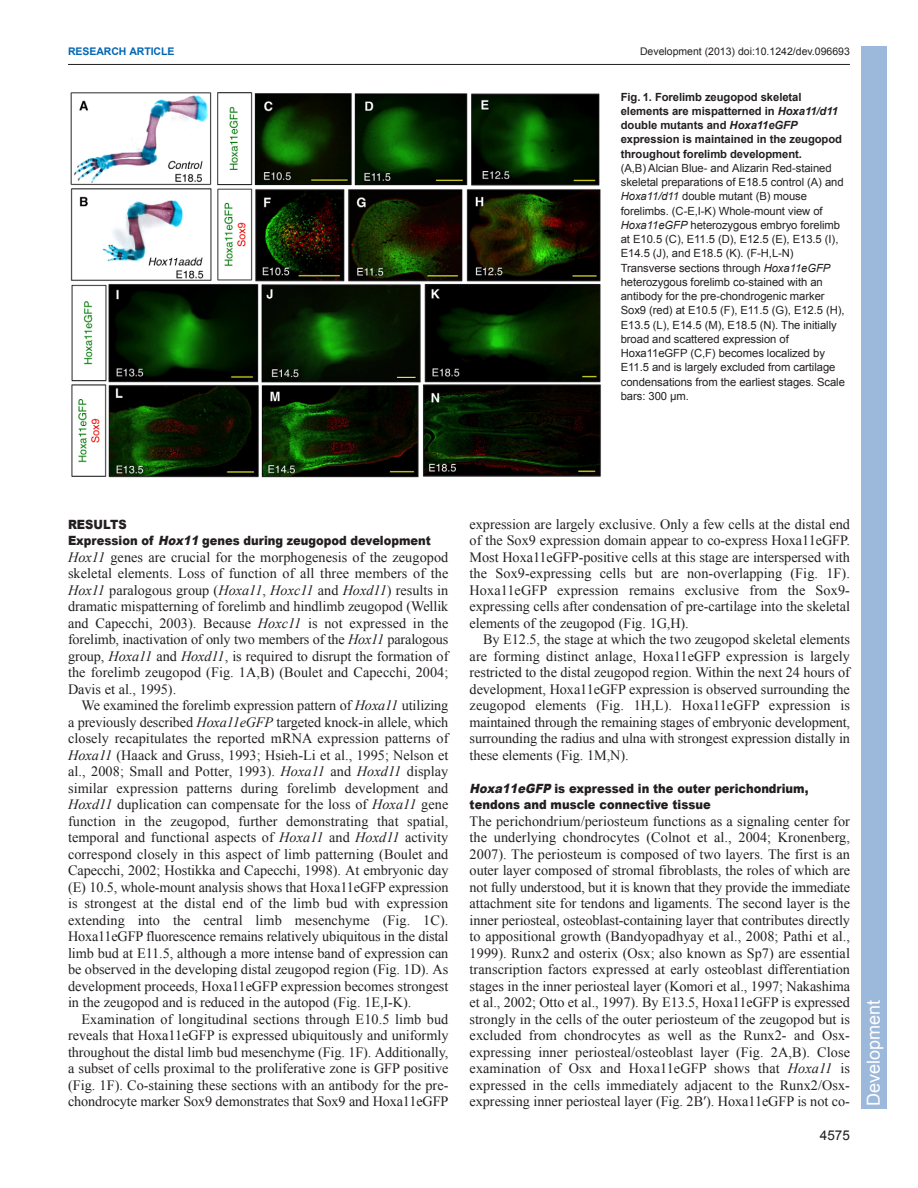
<style>
.page{position:relative;width:918px;height:1188px;background:#fff}
.page>*{position:absolute;margin:0;border:0;box-sizing:border-box;transform-origin:0 0}
.t1{font:18px "Arial";color:#fff}
.t2{font:14.25px/16.5px "Times New Roman";letter-spacing:-.005em;color:#231f20;text-align:justify}
.t3{font:13.5px "Arial";color:#231f20}
.t4{font:900 12.75px/16.5px "Arial";color:#231f20;scale:.9 1}
.t5{font:11.25px/14.2px "Arial";letter-spacing:-.005em;color:#231f20}
.t6{font:700 11.25px/14.2px "Arial";letter-spacing:-.005em;color:#231f20}
.t7{font:10.5px "Arial";color:#231f20}
.t8{font:700 10.5px "Arial";letter-spacing:-.005em;color:#0166b3}
.s1{font-style:italic}
</style>
<div class="page">
<hr style="left:68px;top:64px;width:782px;height:1px;background:#231f20">
<img style="left:70px;top:92px;width:531px;height:386px">
<div style="left:861px;top:46px;width:25px;height:1063px;background:#9cb9db"></div>
<p class="t8" style="left:68px;top:45px;width:108px">RESEARCH ARTICLE</p>
<p class="t7" style="left:640px;top:45px;width:211px">Development (2013) doi:10.1242/dev.096693</p>
<p class="t6" style="left:621px;top:90px;width:223px">Fig. 1. Forelimb zeugopod skeletal elements are mispatterned in <span class="s1">Hoxa11/d11 </span>double mutants and <span class="s1">Hoxa11eGFP </span>expression is maintained in the zeugopod throughout forelimb development.</p>
<p class="t5" style="left:621px;top:161px;width:226px">(A,B) Alcian Blue- and Alizarin Red-stained skeletal preparations of E18.5 control (A) and <span class="s1">Hoxa11/d11</span> double mutant (B) mouse forelimbs. (C-E,I-K) Whole-mount view of <span class="s1">Hoxa11eGFP</span> heterozygous embryo forelimb at E10.5 (C), E11.5 (D), E12.5 (E), E13.5 (I), E14.5 (J), and E18.5 (K). (F-H,L-N)<br>Transverse sections through <span class="s1">Hoxa11eGFP </span>heterozygous forelimb co-stained with an antibody for the pre-chondrogenic marker Sox9 (red) at E10.5 (F), E11.5 (G), E12.5 (H), E13.5 (L), E14.5 (M), E18.5 (N). The initially broad and scattered expression of Hoxa11eGFP (C,F) becomes localized by E11.5 and is largely excluded from cartilage condensations from the earliest stages. Scale bars: 300 μm.</p>
<p class="t4" style="left:68px;top:515px;width:405px">RESULTS<br>Expression of <span class="s1">Hox11</span>genes during zeugopod development</p>
<p class="t2" style="left:68px;top:549px;width:382px"><span class="s1">Hox11</span> genes are crucial for the morphogenesis of the zeugopod skeletal elements. Loss of function of all three members of the <span class="s1">Hox11</span> paralogous group (<span class="s1">Hoxa11</span>, <span class="s1">Hoxc11</span> and <span class="s1">Hoxd11</span>) results in dramatic mispatterning of forelimb and hindlimb zeugopod (Wellik and Capecchi, 2003). Because <span class="s1">Hoxc11</span> is not expressed in the forelimb, inactivation of only two members of the <span class="s1">Hox11</span> paralogous group, <span class="s1">Hoxa11</span> and <span class="s1">Hoxd11</span>, is required to disrupt the formation of the forelimb zeugopod (Fig. 1A,B) (Boulet and Capecchi, 2004; Davis et al., 1995).</p>
<p class="t2" style="left:68px;top:697px;width:382px;text-indent:14px">We examined the forelimb expression pattern of <span class="s1">Hoxa11</span> utilizing a previously described <span class="s1">Hoxa11eGFP</span> targeted knock-in allele, which closely recapitulates the reported mRNA expression patterns of <span class="s1">Hoxa11</span> (Haack and Gruss, 1993; Hsieh-Li et al., 1995; Nelson et al., 2008; Small and Potter, 1993). <span class="s1">Hoxa11</span> and <span class="s1">Hoxd11</span> display similar expression patterns during forelimb development and <span class="s1">Hoxd11</span> duplication can compensate for the loss of <span class="s1">Hoxa11</span> gene function in the zeugopod, further demonstrating that spatial, temporal and functional aspects of <span class="s1">Hoxa11</span> and <span class="s1">Hoxd11</span> activity correspond closely in this aspect of limb patterning (Boulet and Capecchi, 2002; Hostikka and Capecchi, 1998). At embryonic day (E) 10.5, whole-mount analysis shows that Hoxa11eGFP expression is strongest at the distal end of the limb bud with expression extending into the central limb mesenchyme (Fig. 1C).<br>Hoxa11eGFP fluorescence remains relatively ubiquitous in the distal limb bud at E11.5, although a more intense band of expression can be observed in the developing distal zeugopod region (Fig. 1D). As development proceeds, Hoxa11eGFP expression becomes strongest in the zeugopod and is reduced in the autopod (Fig. 1E,I-K).</p>
<p class="t2" style="left:68px;top:1011px;width:382px;text-indent:13px">Examination of longitudinal sections through E10.5 limb bud reveals that Hoxa11eGFP is expressed ubiquitously and uniformly throughout the distal limb bud mesenchyme (Fig. 1F). Additionally, a subset of cells proximal to the proliferative zone is GFP positive (Fig. 1F). Co-staining these sections with an antibody for the pre&shy;chondrocyte marker Sox9 demonstrates that Sox9 and Hoxa11eGFP</p>
<p class="t2" style="left:470px;top:516px;width:382px">expression are largely exclusive. Only a few cells at the distal end of the Sox9 expression domain appear to co-express Hoxa11eGFP.<br>Most Hoxa11eGFP-positive cells at this stage are interspersed with the Sox9-expressing cells but are non-overlapping (Fig. 1F).<br>Hoxa11eGFP expression remains exclusive from the Sox9- expressing cells after condensation of pre-cartilage into the skeletal elements of the zeugopod (Fig. 1G,H).</p>
<p class="t2" style="left:470px;top:631px;width:382px;text-indent:13px">By E12.5, the stage at which the two zeugopod skeletal elements are forming distinct anlage, Hoxa11eGFP expression is largely restricted to the distal zeugopod region. Within the next 24 hours of development, Hoxa11eGFP expression is observed surrounding the zeugopod elements (Fig. 1H,L). Hoxa11eGFP expression is maintained through the remaining stages of embryonic development, surrounding the radius and ulna with strongest expression distally in these elements (Fig. 1M,N).</p>
<p class="t4" style="left:470px;top:779px;width:378px"><span class="s1">Hoxa11eGFP</span>is expressed in the outer perichondrium, tendons and muscle connective tissue</p>
<p class="t2" style="left:470px;top:813px;width:382px">The perichondrium/periosteum functions as a signaling center for the underlying chondrocytes (Colnot et al., 2004; Kronenberg, 2007). The periosteum is composed of two layers. The first is an outer layer composed of stromal fibroblasts, the roles of which are not fully understood, but it is known that they provide the immediate attachment site for tendons and ligaments. The second layer is the inner periosteal, osteoblast-containing layer that contributes directly to appositional growth (Bandyopadhyay et al., 2008; Pathi et al., 1999). Runx2 and osterix (Osx; also known as Sp7) are essential transcription factors expressed at early osteoblast differentiation stages in the inner periosteal layer (Komori et al., 1997; Nakashima et al., 2002; Otto et al., 1997). By E13.5, Hoxa11eGFP is expressed strongly in the cells of the outer periosteum of the zeugopod but is excluded from chondrocytes as well as the Runx2- and Osx&shy;expressing inner periosteal/osteoblast layer (Fig. 2A,B). Close examination of Osx and Hoxa11eGFP shows that <span class="s1">Hoxa11</span> is expressed in the cells immediately adjacent to the Runx2/Osx&shy;expressing inner periosteal layer (Fig. 2B′). Hoxa11eGFP is not co-</p>
<p class="t3" style="left:820px;top:1128px;width:32px">4575</p>
<p class="t1" style="left:862px;top:1106px;width:108px;rotate:-90deg">Development</p>
</div>
